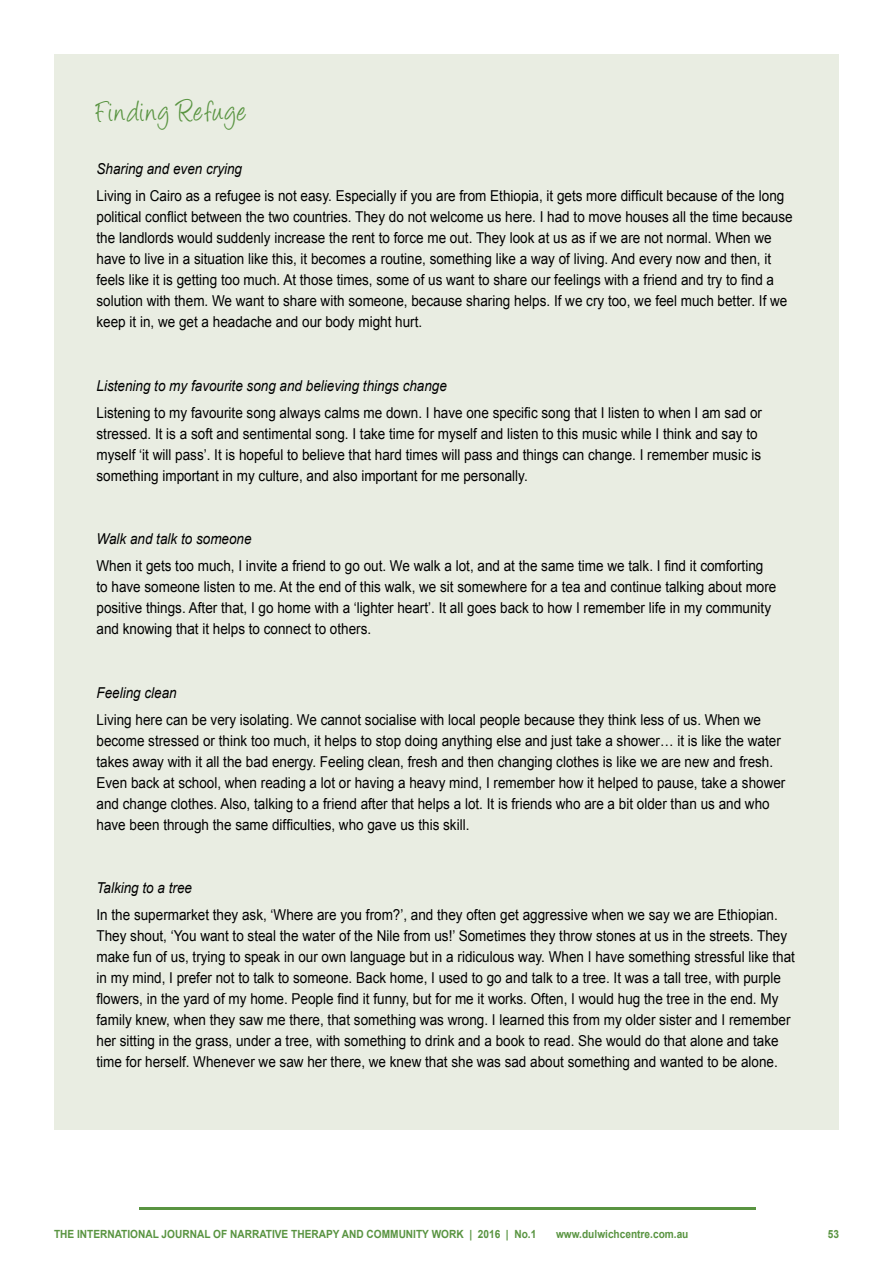
<style>
.page{position:relative;width:893px;height:1263px;background:#fff}
.page>*{position:absolute;margin:0;border:0;box-sizing:border-box;transform-origin:0 0}
.t1{font:33px "Angelina";letter-spacing:.065em;color:#599441;scale:.9 1}
.t2{font:15px/21px "Arial";color:#000;scale:.9 1}
.t3{font:italic 15px "Arial";color:#000;scale:.9 1}
.t4{font:700 11.25px "Arial";color:#599441;scale:.9 1}
</style>
<div class="page">
<hr style="left:139px;top:1208px;width:616px;height:2px;background:#599441">
<div style="left:54px;top:54px;width:785px;height:1076px;background:#e9ede2"></div>
<h1 class="t1" style="left:97px;top:98px;width:168px">Finding Refuge</h1>
<p class="t3" style="left:97px;top:159px;width:163px">Sharing and even crying</p>
<p class="t2" style="left:97px;top:186px;width:775px">Living in Cairo as a refugee is not easy. Especially if you are from Ethiopia, it gets more difficult because of the long political conflict between the two countries. They do not welcome us here. I had to move houses all the time because the landlords would suddenly increase the rent to force me out. They look at us as if we are not normal. When we have to live in a situation like this, it becomes a routine, something like a way of living. And every now and then, it feels like it is getting too much. At those times, some of us want to share our feelings with a friend and try to find a solution with them. We want to share with someone, because sharing helps. If we cry too, we feel much better. If we keep it in, we get a headache and our body might hurt.</p>
<p class="t3" style="left:97px;top:376px;width:391px">Listening to my favourite song and believing things change</p>
<p class="t2" style="left:97px;top:402px;width:741px">Listening to my favourite song always calms me down. I have one specific song that I listen to when I am sad or stressed. It is a soft and sentimental song. I take time for myself and listen to this music while I think and say to myself ‘it will pass’. It is hopeful to believe that hard times will pass and things can change. I remember music is something important in my culture, and also important for me personally.</p>
<p class="t3" style="left:97px;top:529px;width:174px">Walk and talk to someone</p>
<p class="t2" style="left:97px;top:556px;width:757px">When it gets too much, I invite a friend to go out. We walk a lot, and at the same time we talk. I find it comforting to have someone listen to me. At the end of this walk, we sit somewhere for a tea and continue talking about more positive things. After that, I go home with a ‘lighter heart’. It all goes back to how I remember life in my community and knowing that it helps to connect to others.</p>
<p class="t3" style="left:97px;top:683px;width:91px">Feeling clean</p>
<p class="t2" style="left:97px;top:709px;width:767px">Living here can be very isolating. We cannot socialise with local people because they think less of us. When we become stressed or think too much, it helps to stop doing anything else and just take a shower… it is like the water takes away with it all the bad energy. Feeling clean, fresh and then changing clothes is like we are new and fresh.<br>Even back at school, when reading a lot or having a heavy mind, I remember how it helped to pause, take a shower and change clothes. Also, talking to a friend after that helps a lot. It is friends who are a bit older than us and who have been through the same difficulties, who gave us this skill.</p>
<p class="t3" style="left:97px;top:878px;width:108px">Talking to a tree</p>
<p class="t2" style="left:97px;top:905px;width:777px">In the supermarket they ask, ‘Where are you from?’, and they often get aggressive when we say we are Ethiopian.<br>They shout, ‘You want to steal the water of the Nile from us!’ Sometimes they throw stones at us in the streets. They make fun of us, trying to speak in our own language but in a ridiculous way. When I have something stressful like that in my mind, I prefer not to talk to someone. Back home, I used to go and talk to a tree. It was a tall tree, with purple flowers, in the yard of my home. People find it funny, but for me it works. Often, I would hug the tree in the end. My family knew, when they saw me there, that something was wrong. I learned this from my older sister and I remember her sitting in the grass, under a tree, with something to drink and a book to read. She would do that alone and take time for herself. Whenever we saw her there, we knew that she was sad about something and wanted to be alone.</p>
<p class="t4" style="left:54px;top:1226px;width:537px">THE INTERNATIONAL JOURNAL OF NARRATIVE THERAPY AND COMMUNITY WORK | 2016 | No.1</p>
<p class="t4" style="left:556px;top:1226px;width:149px">www.dulwichcentre.com.au</p>
<p class="t4" style="left:828px;top:1226px;width:14px">53</p>
</div>
